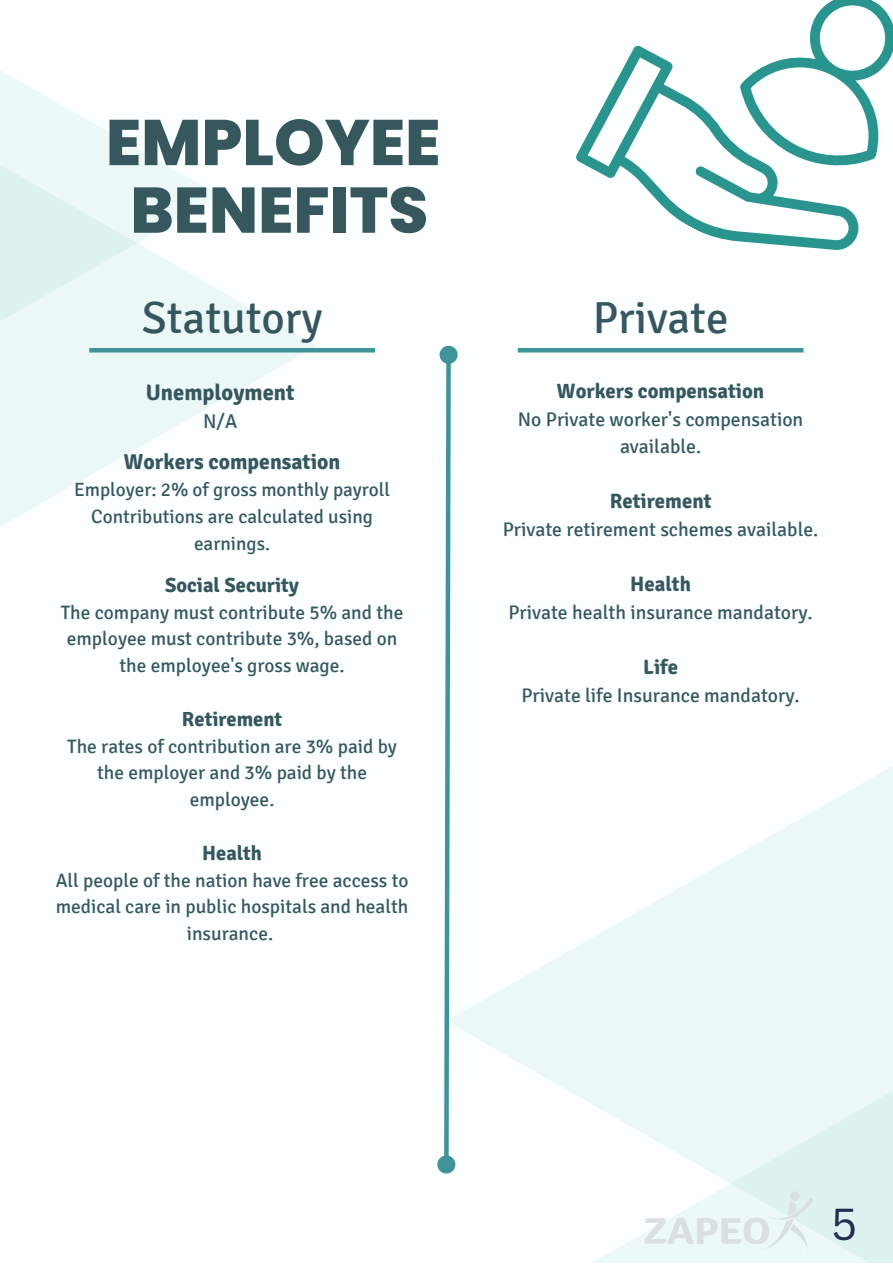
<style>
.page{position:relative;width:893px;height:1264px;background:#fff}
.page>*{position:absolute;margin:0;border:0;box-sizing:border-box;transform-origin:0 0}
.t1{font:800 64.35px/67.7px "Poppins";color:#37575f;text-align:center}
.t2{font:45px "Signika";color:#37575f}
.t3{font:43.5px "Canva Sans";color:#262d51}
.t4{font:700 22.5px "Signika";color:#37575f}
.t5{font:700 21.6px "Signika";color:#37575f}
.t6{font:700 20.7px "Signika";color:#37575f}
.t7{font:700 20.4px "Signika";color:#37575f}
.t8{font:19.95px "Signika";color:#37575f}
.t9{font:19.65px/27px "Signika";color:#37575f;text-align:center}
.t10{font:19.35px/26.4px "Signika";color:#37575f;text-align:center}
.t11{font:19.2px/26.5px "Signika";color:#37575f;text-align:center}
</style>
<div class="page">
<div style="left:0;top:0;width:892px;height:1262px;background:#fbffff"></div>
<svg style="left:0;top:291px;width:317px;height:235px"></svg>
<svg style="left:0;top:70px;width:220px;height:393px;fill:#ebf8f7"></svg>
<div style="left:446px;top:631px;width:446px;height:631px;background:linear-gradient(to bottom,#f9fefe,#f7fdfd)"></div>
<div style="left:587px;top:875px;width:305px;height:387px;background:linear-gradient(to right,#f3fbfb,#e4f5f4)"></div>
<svg style="left:576px;top:45px;width:283px;height:205px"></svg>
<svg style="left:723px;top:0;width:169px;height:190px"></svg>
<svg style="left:437px;top:345px;width:24px;height:831px"></svg>
<hr style="left:89px;top:348px;width:286px;height:4px;background:#409398">
<hr style="left:517px;top:348px;width:286px;height:4px;background:#409398">
<img style="left:639px;top:1184px;width:178px;height:72px">
<h1 class="t1" style="left:106px;top:109px;width:336px">EMPLOYEE<br>BENEFITS</h1>
<h2 class="t2" style="left:142px;top:291px;width:182px">Statutory</h2>
<h2 class="t2" style="left:592px;top:291px;width:137px">Private</h2>
<p class="t4" style="left:146px;top:378px;width:150px">Unemployment</p>
<p class="t8" style="left:203px;top:409px;width:36px">N/A</p>
<p class="t5" style="left:124px;top:448px;width:218px">Workers compensation</p>
<p class="t11" style="left:74px;top:477px;width:317px">Employer: 2% of gross monthly payroll<br>Contributions are calculated using earnings.</p>
<p class="t7" style="left:165px;top:572px;width:135px">Social Security</p>
<p class="t10" style="left:61px;top:599px;width:344px">The company must contribute 5% and the employee must contribute 3%, based on the employee's gross wage.</p>
<p class="t7" style="left:182px;top:706px;width:102px">Retirement</p>
<p class="t10" style="left:67px;top:733px;width:331px">The rates of contribution are 3% paid by the employer and 3% paid by the employee.</p>
<p class="t7" style="left:202px;top:840px;width:61px">Health</p>
<p class="t10" style="left:56px;top:867px;width:354px">All people of the nation have free access to medical care in public hospitals and health insurance.</p>
<p class="t6" style="left:557px;top:379px;width:209px">Workers compensation</p>
<p class="t9" style="left:518px;top:406px;width:287px">No Private worker's compensation available.</p>
<p class="t6" style="left:609px;top:489px;width:103px">Retirement</p>
<p class="t9" style="left:502px;top:516px;width:317px">Private retirement schemes available.</p>
<p class="t6" style="left:630px;top:572px;width:62px">Health</p>
<p class="t9" style="left:508px;top:599px;width:306px">Private health insurance mandatory.</p>
<p class="t6" style="left:643px;top:654px;width:36px">Life</p>
<p class="t9" style="left:521px;top:682px;width:280px">Private life Insurance mandatory.</p>
<h3 class="t3" style="left:831px;top:1193px;width:27px">5</h3>
</div>
